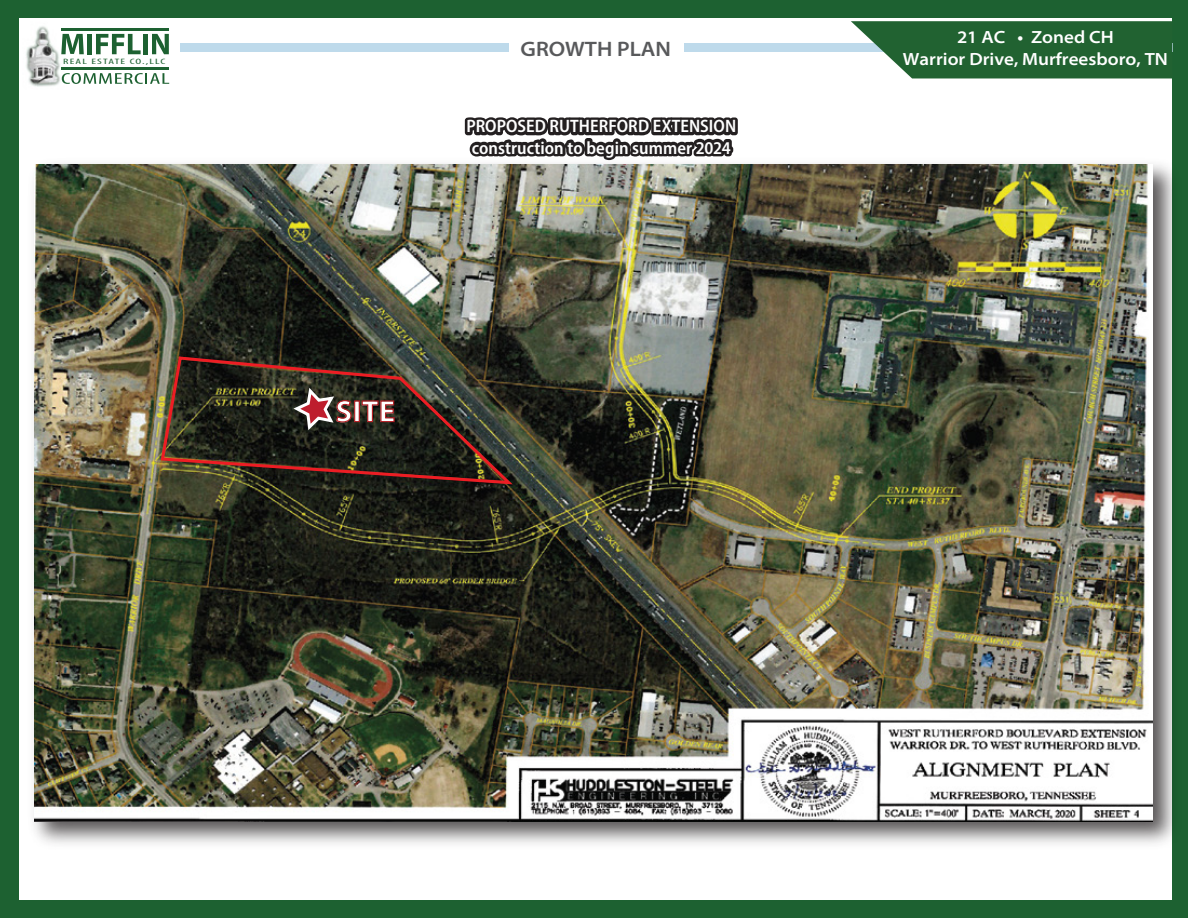
<style>
.page{position:relative;width:1188px;height:918px;background:#1d6131}
.page>*{position:absolute;margin:0;border:0;box-sizing:border-box;transform-origin:0 0}
.t1{font:700 30.6px "Myriad Pro";color:#fff}
.t2{font:600 semi-expanded 21px "Myriad Pro";color:#58595b}
.t3{font:600 semi-condensed 18px/21.1px "Myriad Pro";letter-spacing:.005em;color:#fff;text-align:center}
.t4{font:600 semi-expanded 17.7px/21.3px "Myriad Pro";color:#fff;text-align:center}
.t5{font:condensed 7.8px "Myriad Pro";letter-spacing:.095em;color:#1d6131;scale:1.67 1}
</style>
<div class="page">
<div style="left:19px;top:18px;width:1153px;height:882px;background:#fff"></div>
<img style="left:33px;top:160px;width:1139px;height:684px">
<img style="left:34px;top:165px;width:1119px;height:657px">
<div style="left:684px;top:43px;width:488px;height:9px;background:#bedaeb"></div>
<div style="left:180px;top:43px;width:329px;height:9px;background:#bedaeb"></div>
<img style="left:26px;top:26px;width:38px;height:61px">
<svg style="left:62px;top:73px;width:107px;height:11px"></svg>
<svg style="left:61px;top:34px;width:23px;height:20px"></svg>
<div style="left:87px;top:34px;width:5px;height:20px;background:#1d6131"></div>
<svg style="left:96px;top:34px;width:45px;height:20px"></svg>
<div style="left:143px;top:34px;width:5px;height:20px;background:#1d6131"></div>
<svg style="left:152px;top:34px;width:17px;height:20px"></svg>
<hr style="left:62px;top:28px;width:107px;height:3px;background:#1d6131">
<hr style="left:62px;top:67px;width:107px;height:3px;background:#1d6131">
<svg style="left:851px;top:21px;width:321px;height:57px;background:#357044"></svg>
<svg style="left:465px;top:117px;width:273px;height:43px"></svg>
<img style="left:159px;top:355px;width:358px;height:131px">
<svg style="left:290px;top:385px;width:62px;height:48px;background:#56413b"></svg>
<div style="left:354px;top:400px;width:6px;height:22px;border:1px solid #b41f24"></div>
<svg style="left:361px;top:400px;width:34px;height:23px"></svg>
<p class="t5" style="left:63px;top:57px;width:63px">REAL ESTATE CO.,LLC</p>
<p class="t2" style="left:521px;top:36px;width:152px">GROWTH PLAN</p>
<p class="t3" style="left:466px;top:115px;width:271px">PROPOSED RUTHERFORD EXTENSION construction to begin summer 2024</p>
<h1 class="t1" style="left:336px;top:391px;width:61px">SITE</h1>
<p class="t4" style="left:903px;top:26px;width:266px">21 AC • Zoned CH<br>Warrior Drive, Murfreesboro, TN</p>
</div>
